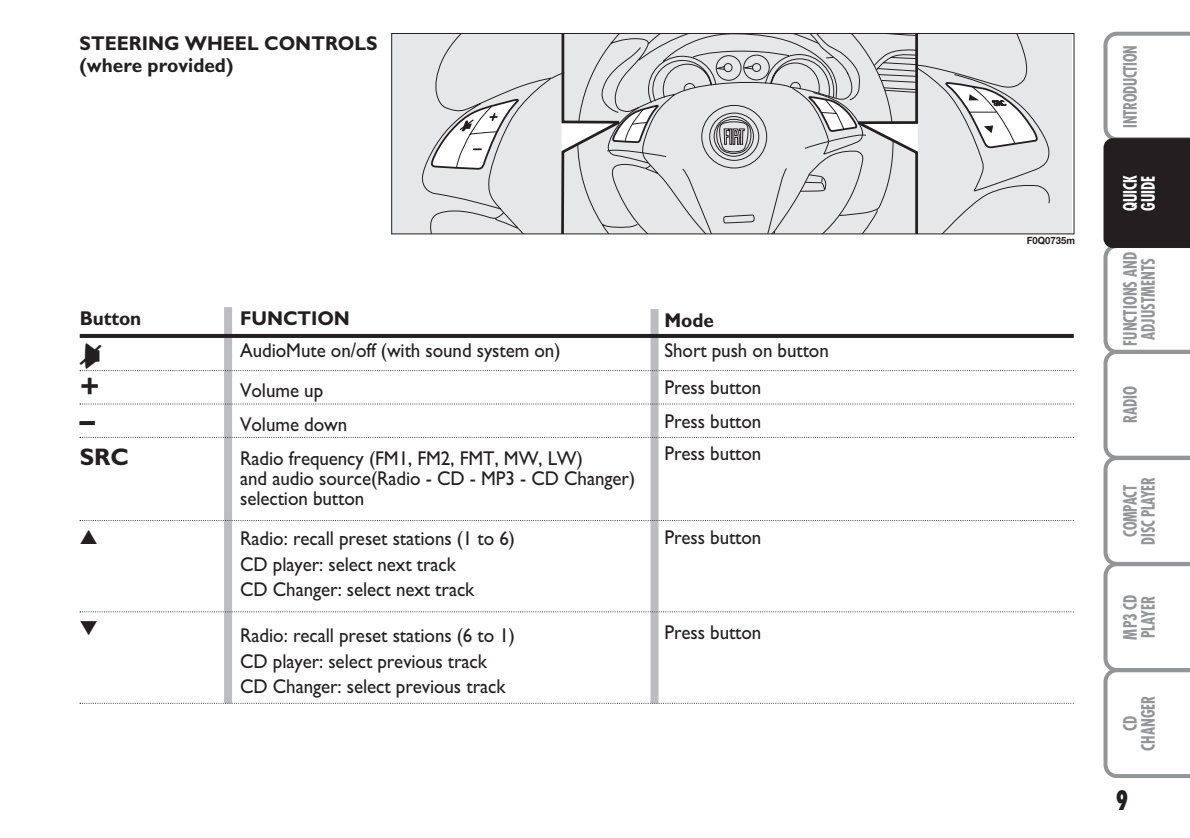
<style>
.page{position:relative;width:1190px;height:838px;background:#fff}
.page>*{position:absolute;margin:0;border:0;box-sizing:border-box;transform-origin:0 0}
.t1{font:700 30px/33.4px "M Gill Sans";color:#231f20}
.t2{font:30px "Simb Fiat";color:#231f20}
.t3{font:800 condensed 26px "Futura";color:#231f20;scale:.8 1}
.t4{font:700 24px "M Gill Sans";color:#231f20}
.t5{font:20px/25.6px "M Gill Sans";letter-spacing:-.005em;color:#231f20;scale:.95 1}
.t6{font:700 20px/22px "M Gill Sans";color:#231f20;scale:.95 1}
.t7{font:700 condensed 18px/18px "Futura";color:#939598;text-align:center;scale:.85 1}
.t8{font:700 condensed 18px/18px "Futura";color:#939598;text-align:center;scale:.82 1}
.t9{font:700 condensed 18px "Futura";color:#939598;scale:.83 1}
.t10{font:700 condensed 18px/18px "Futura";color:#fff;scale:.85 1}
.t11{font:700 10px "Helvetica Neue";color:#231f20;scale:.95 1}
</style>
<div class="page">
<svg style="left:1103px;top:32px;width:86px;height:745px"></svg>
<div style="left:392px;top:33px;width:679px;height:201px;background:#e6e7e9"></div>
<svg style="left:422px;top:35px;width:628px;height:197px"></svg>
<div style="left:391px;top:33px;width:683px;height:201px;border:1px solid #231f20"></div>
<div style="left:224px;top:307px;width:8px;height:396px;background:#bcbdc0"></div>
<div style="left:650px;top:309px;width:8px;height:394px;background:#bcbdc0"></div>
<hr style="left:80px;top:334px;width:993px;height:4px;background:#231f20">
<svg style="left:80px;top:370px;width:993px;height:1px"></svg>
<svg style="left:80px;top:403px;width:993px;height:1px"></svg>
<svg style="left:80px;top:437px;width:993px;height:1px"></svg>
<svg style="left:80px;top:520px;width:993px;height:1px"></svg>
<svg style="left:80px;top:611px;width:993px;height:1px"></svg>
<svg style="left:80px;top:702px;width:991px;height:1px"></svg>
<p class="t6" style="left:80px;top:34px;width:315px">STEERING WHEEL CONTROLS (where provided)</p>
<p class="t6" style="left:80px;top:310px;width:66px">Button</p>
<h1 class="t2" style="left:80px;top:339px;width:29px">&amp;</h1>
<h1 class="t1" style="left:80px;top:372px;width:22px">+ –</h1>
<p class="t4" style="left:80px;top:448px;width:51px">SRC</p>
<p class="t6" style="left:240px;top:310px;width:117px">FUNCTION</p>
<p class="t5" style="left:240px;top:332px;width:339px;line-height:39.8px">AudioMute on/off (with sound system on)<br>Volume up</p>
<p class="t5" style="left:240px;top:409px;width:362px;line-height:34.2px">Volume down<br>Radio frequency (FM1, FM2, FMT, MW, LW)</p>
<p class="t5" style="left:240px;top:470px;width:417px;line-height:20px">and audio source(Radio - CD - MP3 - CD Changer) selection button</p>
<p class="t5" style="left:240px;top:527px;width:291px">Radio: recall preset stations (1 to 6)<br>CD player: select next track<br>CD Changer: select next track</p>
<p class="t5" style="left:240px;top:624px;width:291px">Radio: recall preset stations (6 to 1)<br>CD player: select previous track<br>CD Changer: select previous track</p>
<p class="t6" style="left:664px;top:312px;width:53px">Mode</p>
<p class="t5" style="left:664px;top:334px;width:174px;line-height:36.4px">Short push on button<br>Press button</p>
<p class="t5" style="left:664px;top:407px;width:103px;line-height:32.6px">Press button<br>Press button</p>
<p class="t5" style="left:664px;top:526px;width:103px">Press button</p>
<p class="t5" style="left:664px;top:621px;width:103px">Press button</p>
<p class="t11" style="left:1026px;top:237px;width:52px">F0Q0735m</p>
<p class="t9" style="left:1122px;top:128px;width:101px;rotate:-90deg">INTRODUCTION</p>
<p class="t10" style="left:1122px;top:211px;width:44px;rotate:-90deg">QUICK<br>GUIDE</p>
<p class="t7" style="left:1122px;top:345px;width:111px;rotate:-90deg">FUNCTIONS AND<br>ADJUSTMENTS</p>
<p class="t7" style="left:1122px;top:423px;width:45px;rotate:-90deg">RADIO</p>
<p class="t8" style="left:1122px;top:544px;width:83px;rotate:-90deg">COMPACT<br>DISC PLAYER</p>
<p class="t7" style="left:1122px;top:639px;width:54px;text-align:left;rotate:-90deg">MP3 CD<br>PLAYER</p>
<p class="t7" style="left:1122px;top:750px;width:66px;rotate:-90deg">CD<br>CHANGER</p>
<h2 class="t3" style="left:1115px;top:789px;width:17px">9</h2>
</div>
